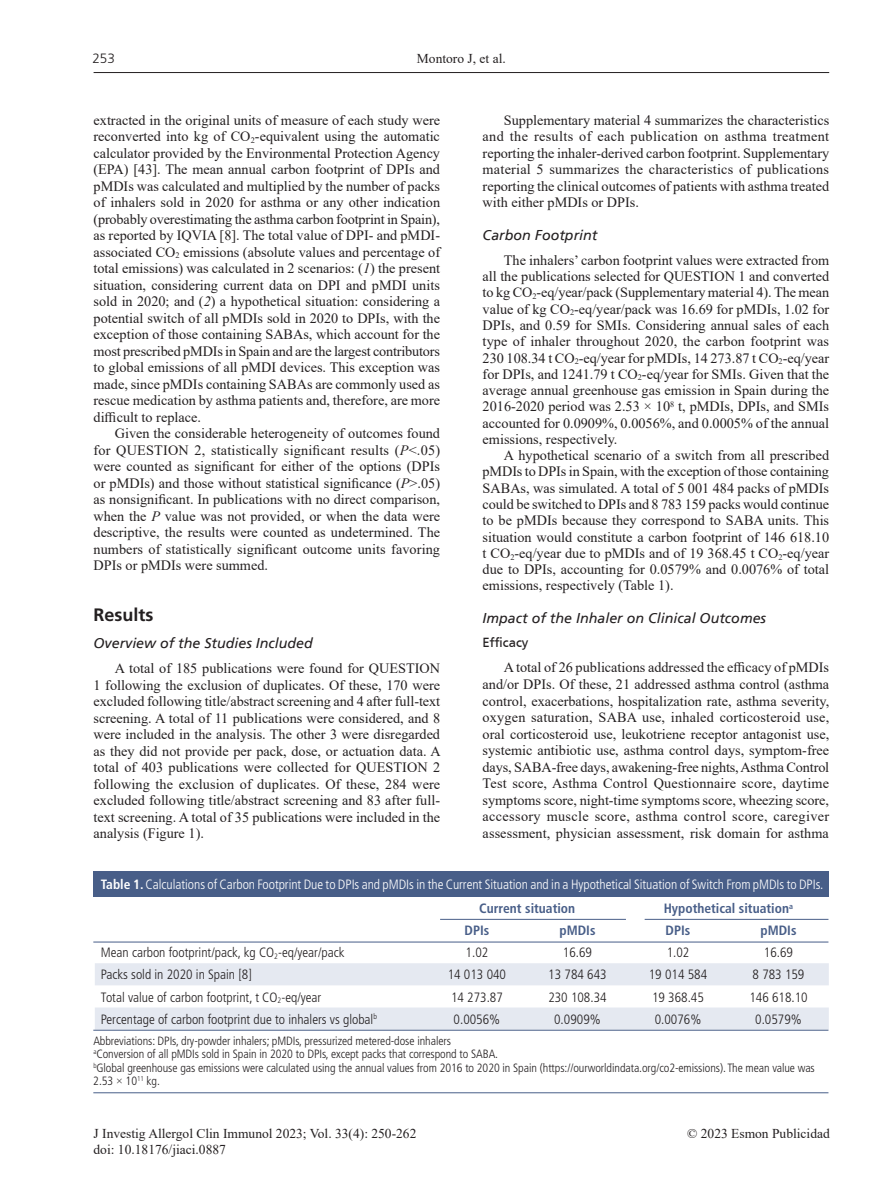
<style>
.page{position:relative;width:893px;height:1191px;background:#fff}
.page>*{position:absolute;margin:0;border:0;box-sizing:border-box;transform-origin:0 0}
.t1{font:700 18px "Frutiger";color:#231f20}
.t2{font:14.25px/16.5px "Times New Roman";color:#231f20;text-align:justify}
.t3{font:italic 14.25px "Frutiger";color:#231f20}
.t4{font:13.8px "Frutiger";color:#231f20}
.t5{font:300 condensed 13.5px "Frutiger LT Std";color:#231f20}
.t6{font:300 condensed 13.5px "Frutiger LT Std";color:#fff}
.t7{font:13.5px "Times New Roman";color:#231f20}
.t8{font:700 condensed 13.5px "Frutiger LT Std";color:#485e88}
.t9{font:300 13.5px "Frutiger LT Std";color:#231f20}
.t10{font:300 condensed 12px/13.5px "Frutiger LT Std";letter-spacing:-.005em;color:#231f20}
.s1{font-style:italic}
.s2{font-weight:700}
.s3{font-family:"Times New Roman";font-weight:400;font-stretch:normal}
</style>
<div class="page">
<hr style="left:94px;top:72px;width:735px;height:1px;background:#231f20">
<svg style="left:440px;top:918px;width:389px;height:2px"></svg>
<svg style="left:95px;top:963px;width:734px;height:66px;fill:#e5e9f1"></svg>
<div style="left:95px;top:871px;width:734px;height:25px;background:#485e88"></div>
<hr style="left:93px;top:941px;width:735px;height:1px;background:#485e88">
<hr style="left:440px;top:919px;width:186px;height:1px;background:#485e88">
<hr style="left:93px;top:1029px;width:735px;height:1px;background:#485e88">
<hr style="left:93px;top:1092px;width:735px;height:1px;background:#485e88">
<hr style="left:645px;top:919px;width:183px;height:1px;background:#485e88">
<p class="t9" style="left:92px;top:50px;width:24px">253</p>
<p class="t7" style="left:417px;top:48px;width:90px">Montoro J, et al.</p>
<p class="t2" style="left:94px;top:111px;width:348px">extracted in the original units of measure of each study were reconverted into kg of CO<sub>2</sub>-equivalent using the automatic calculator provided by the Environmental Protection Agency (EPA) [43]. The mean annual carbon footprint of DPIs and pMDIs was calculated and multiplied by the number of packs of inhalers sold in 2020 for asthma or any other indication (probably overestimating the asthma carbon footprint in Spain), as reported by IQVIA [8]. The total value of DPI- and pMDI&shy;associated CO<sub>2</sub> emissions (absolute values and percentage of total emissions) was calculated in 2 scenarios: (<span class="s1">1</span>) the present situation, considering current data on DPI and pMDI units sold in 2020; and (<span class="s1">2</span>) a hypothetical situation: considering a potential switch of all pMDIs sold in 2020 to DPIs, with the exception of those containing SABAs, which account for the most prescribed pMDIs in Spain and are the largest contributors to global emissions of all pMDI devices. This exception was made, since pMDIs containing SABAs are commonly used as rescue medication by asthma patients and, therefore, are more difficult to replace.</p>
<p class="t2" style="left:94px;top:425px;width:348px;text-indent:21px">Given the considerable heterogeneity of outcomes found for QUESTION 2, statistically significant results (<span class="s1">P</span>&lt;.05) were counted as significant for either of the options (DPIs or pMDIs) and those without statistical significance (<span class="s1">P</span>&gt;.05) as nonsignificant. In publications with no direct comparison, when the <span class="s1">P</span> value was not provided, or when the data were descriptive, the results were counted as undetermined. The numbers of statistically significant outcome units favoring DPIs or pMDIs were summed.</p>
<p class="t1" style="left:94px;top:604px;width:61px">Results</p>
<p class="t3" style="left:94px;top:634px;width:221px">Overview of the Studies Included</p>
<p class="t2" style="left:94px;top:659px;width:349px;text-indent:21px">A total of 185 publications were found for QUESTION 1 following the exclusion of duplicates. Of these, 170 were excluded following title/abstract screening and 4 after full-text screening. A total of 11 publications were considered, and 8 were included in the analysis. The other 3 were disregarded as they did not provide per pack, dose, or actuation data. A total of 403 publications were collected for QUESTION 2 following the exclusion of duplicates. Of these, 284 were excluded following title/abstract screening and 83 after full&shy;text screening. A total of 35 publications were included in the analysis (Figure 1).</p>
<p class="t2" style="left:483px;top:111px;width:348px;text-indent:21px">Supplementary material 4 summarizes the characteristics and the results of each publication on asthma treatment reporting the inhaler-derived carbon footprint. Supplementary material 5 summarizes the characteristics of publications reporting the clinical outcomes of patients with asthma treated with either pMDIs or DPIs.</p>
<p class="t3" style="left:483px;top:227px;width:116px">Carbon Footprint</p>
<p class="t2" style="left:483px;top:251px;width:348px;text-indent:21px">The inhalers’ carbon footprint values were extracted from all the publications selected for QUESTION 1 and converted to kg CO<sub>2</sub>-eq/year/pack (Supplementary material 4). The mean value of kg CO<sub>2</sub>-eq/year/pack was 16.69 for pMDIs, 1.02 for DPIs, and 0.59 for SMIs. Considering annual sales of each type of inhaler throughout 2020, the carbon footprint was 230 108.34 t CO<sub>2</sub>-eq/year for pMDIs, 14 273.87 t CO<sub>2</sub>-eq/year for DPIs, and 1241.79 t CO<sub>2</sub>-eq/year for SMIs. Given that the average annual greenhouse gas emission in Spain during the 2016-2020 period was 2.53 × 10<sup>8</sup> t, pMDIs, DPIs, and SMIs accounted for 0.0909%, 0.0056%, and 0.0005% of the annual emissions, respectively.</p>
<p class="t2" style="left:483px;top:447px;width:348px;text-indent:21px">A hypothetical scenario of a switch from all prescribed pMDIs to DPIs in Spain, with the exception of those containing SABAs, was simulated. A total of 5 001 484 packs of pMDIs could be switched to DPIs and 8 783 159 packs would continue to be pMDIs because they correspond to SABA units. This situation would constitute a carbon footprint of 146 618.10 t CO<sub>2</sub>-eq/year due to pMDIs and of 19 368.45 t CO<sub>2</sub>-eq/year due to DPIs, accounting for 0.0579% and 0.0076% of total emissions, respectively (Table 1).</p>
<p class="t3" style="left:483px;top:610px;width:285px">Impact of the Inhaler on Clinical Outcomes</p>
<p class="t4" style="left:483px;top:635px;width:47px">Efficacy</p>
<p class="t2" style="left:483px;top:659px;width:348px;text-indent:21px">A total of 26 publications addressed the efficacy of pMDIs and/or DPIs. Of these, 21 addressed asthma control (asthma control, exacerbations, hospitalization rate, asthma severity, oxygen saturation, SABA use, inhaled corticosteroid use, oral corticosteroid use, leukotriene receptor antagonist use, systemic antibiotic use, asthma control days, symptom-free days, SABA-free days, awakening-free nights, Asthma Control Test score, Asthma Control Questionnaire score, daytime symptoms score, night-time symptoms score, wheezing score, accessory muscle score, asthma control score, caregiver assessment, physician assessment, risk domain for asthma</p>
<p class="t6" style="left:101px;top:876px;width:724px"><span class="s2">Table 1.</span> Calculations of Carbon Footprint Due to DPIs and pMDIs in the Current Situation and in a Hypothetical Situation of Switch From pMDIs to DPIs.</p>
<p class="t8" style="left:479px;top:900px;width:97px">Current situation</p>
<p class="t8" style="left:664px;top:900px;width:131px">Hypothetical situation<sup>a</sup></p>
<p class="t8" style="left:465px;top:922px;width:26px">DPIs</p>
<p class="t8" style="left:559px;top:922px;width:38px">pMDIs</p>
<p class="t8" style="left:666px;top:922px;width:26px">DPIs</p>
<p class="t8" style="left:761px;top:922px;width:38px">pMDIs</p>
<p class="t5" style="left:101px;top:945px;width:245px">Mean carbon footprint/pack, kg CO<sub>2</sub>-eq/year/pack</p>
<p class="t5" style="left:466px;top:945px;width:24px">1.02</p>
<p class="t5" style="left:563px;top:945px;width:31px">16.69</p>
<p class="t5" style="left:667px;top:945px;width:24px">1.02</p>
<p class="t5" style="left:764px;top:945px;width:31px">16.69</p>
<p class="t5" style="left:101px;top:967px;width:153px">Packs sold in 2020 in Spain [8]</p>
<p class="t5" style="left:448px;top:967px;width:60px">14 013 040</p>
<p class="t5" style="left:548px;top:967px;width:60px">13 784 643</p>
<p class="t5" style="left:649px;top:967px;width:60px">19 014 584</p>
<p class="t5" style="left:753px;top:967px;width:53px">8 783 159</p>
<p class="t5" style="left:101px;top:989px;width:222px">Total value of carbon footprint, t CO<sub>2</sub>-eq/year</p>
<p class="t5" style="left:451px;top:989px;width:53px">14 273.87</p>
<p class="t5" style="left:548px;top:989px;width:60px">230 108.34</p>
<p class="t5" style="left:652px;top:989px;width:53px">19 368.45</p>
<p class="t5" style="left:749px;top:989px;width:60px">146 618.10</p>
<p class="t5" style="left:101px;top:1011px;width:278px">Percentage of carbon footprint due to inhalers vs global<sup>b</sup></p>
<p class="t5" style="left:454px;top:1011px;width:48px">0.0056%</p>
<p class="t5" style="left:554px;top:1011px;width:48px">0.0909%</p>
<p class="t5" style="left:655px;top:1011px;width:48px">0.0076%</p>
<p class="t5" style="left:755px;top:1011px;width:48px">0.0579%</p>
<p class="t10" style="left:93px;top:1034px;width:723px">Abbreviations: DPIs, dry-powder inhalers; pMDIs, pressurized metered-dose inhalers<br><sup>a</sup>Conversion of all pMDIs sold in Spain in 2020 to DPIs, except packs that correspond to SABA.<br><sup>b</sup>Global greenhouse gas emissions were calculated using the annual values from 2016 to 2020 in Spain (https://ourworldindata.org/co2-emissions). The mean value was 2.53 <span class="s3">×</span> 10<sup>11</sup> kg.</p>
<p class="t7" style="left:94px;top:1123px;width:324px">J Investig Allergol Clin Immunol 2023; Vol. 33(4): 250-262</p>
<p class="t7" style="left:687px;top:1123px;width:144px">© 2023 Esmon Publicidad</p>
<p class="t7" style="left:94px;top:1140px;width:134px">doi: 10.18176/jiaci.0887</p>
</div>
